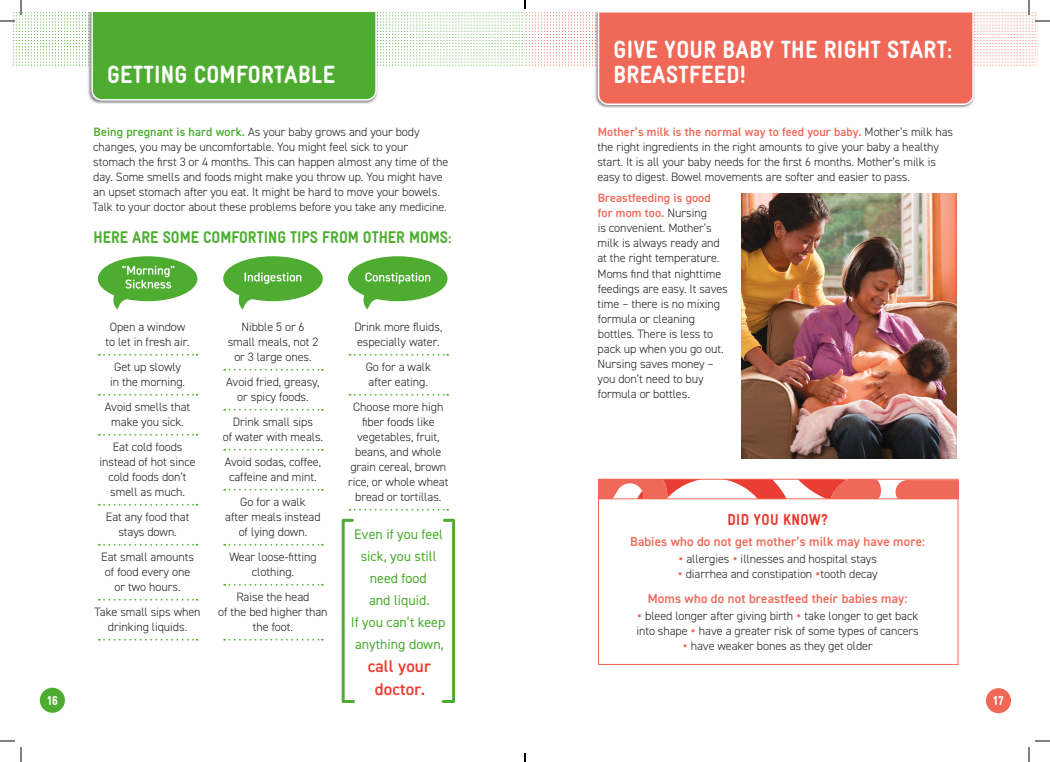
<style>
.page{position:relative;width:1050px;height:762px;background:#fff}
.page>*{position:absolute;margin:0;border:0;box-sizing:border-box;transform-origin:0 0}
.t1{font:900 25px/25px "WIC Gravur Condensed";letter-spacing:.01em;color:#fff}
.t2{font:900 17px "WIC Gravur Condensed";color:#4ead31}
.t3{font:600 17px/23px "DIN2014";letter-spacing:.01em;color:#ea3d33;text-align:center}
.t4{font:900 16px "WIC Gravur Condensed";letter-spacing:.02em;color:#ea3d33}
.t5{font:14px/22px "DIN2014";color:#4ead31;text-align:center}
.t6{font:600 13px "DIN2014";letter-spacing:.01em;color:#f06857}
.t7{font:900 13px "WIC Gravur Condensed";color:#fff}
.t8{font:300 12.1px/15px "DIN2014";letter-spacing:-.005em;color:#231f20;text-align:center}
.s1{font-weight:600;color:#4ead31}
.s2{font-weight:600;color:#f06857}
.s3{font-size:18.2px;color:#f06857}
</style>
<div class="page">
<svg style="left:99px;top:354px;width:98px;height:2px"></svg>
<svg style="left:99px;top:394px;width:98px;height:2px"></svg>
<svg style="left:99px;top:434px;width:98px;height:2px"></svg>
<svg style="left:99px;top:504px;width:98px;height:2px"></svg>
<svg style="left:99px;top:544px;width:98px;height:2px"></svg>
<svg style="left:99px;top:599px;width:98px;height:2px"></svg>
<svg style="left:99px;top:639px;width:98px;height:2px"></svg>
<svg style="left:224px;top:369px;width:99px;height:2px"></svg>
<svg style="left:224px;top:409px;width:99px;height:2px"></svg>
<svg style="left:224px;top:449px;width:99px;height:2px"></svg>
<svg style="left:224px;top:489px;width:99px;height:2px"></svg>
<svg style="left:224px;top:544px;width:99px;height:2px"></svg>
<svg style="left:224px;top:584px;width:99px;height:2px"></svg>
<svg style="left:224px;top:639px;width:99px;height:2px"></svg>
<svg style="left:350px;top:354px;width:98px;height:2px"></svg>
<svg style="left:350px;top:394px;width:98px;height:2px"></svg>
<svg style="left:350px;top:509px;width:98px;height:2px"></svg>
<svg style="left:98px;top:256px;width:99px;height:54px"></svg>
<svg style="left:223px;top:256px;width:100px;height:54px"></svg>
<svg style="left:348px;top:256px;width:100px;height:54px"></svg>
<svg style="left:341px;top:518px;width:14px;height:185px"></svg>
<svg style="left:441px;top:518px;width:15px;height:185px"></svg>
<img style="left:12px;top:12px;width:1026px;height:53px">
<div style="left:88px;top:12px;width:290px;height:92px;background:#231f20;opacity:.5"></div>
<div style="left:91px;top:12px;width:287px;height:89px;background:#4ead31"></div>
<div style="left:40px;top:688px;width:25px;height:25px;background:#4ead31;border-radius:50%"></div>
<div style="left:594px;top:12px;width:381px;height:97px;background:#231f20;opacity:.5"></div>
<div style="left:597px;top:12px;width:378px;height:94px;background:#f06857"></div>
<img style="left:741px;top:194px;width:216px;height:265px">
<svg style="left:600px;top:481px;width:356px;height:17px"></svg>
<div style="left:598px;top:479px;width:360px;height:186px;border:1px solid #f06857"></div>
<hr style="left:599px;top:498px;width:359px;height:1px;background:#f06857">
<div style="left:986px;top:688px;width:25px;height:25px;background:#f06857;border-radius:50%"></div>
<svg style="left:0;top:0;width:22px;height:22px"></svg>
<svg style="left:0;top:740px;width:22px;height:22px"></svg>
<svg style="left:1028px;top:0;width:22px;height:22px"></svg>
<svg style="left:1028px;top:740px;width:22px;height:22px"></svg>
<svg style="left:524px;top:0;width:2px;height:9px"></svg>
<svg style="left:524px;top:753px;width:2px;height:9px"></svg>
<p class="t7" style="left:47px;top:693px;width:13px">16</p>
<h1 class="t1" style="left:107px;top:63px;width:230px">GETTING COMFORTABLE</h1>
<p class="t8" style="left:92px;top:125px;width:357px;text-align:left"><span class="s1">Being pregnant is hard work.</span> As your baby grows and your body changes, you may be uncomfortable. You might feel sick to your stomach the first 3 or 4 months. This can happen almost any time of the day. Some smells and foods might make you throw up. You might have an upset stomach after you eat. It might be hard to move your bowels.<br>Talk to your doctor about these problems before you take any medicine.</p>
<h2 class="t2" style="left:94px;top:228px;width:360px">HERE ARE SOME COMFORTING TIPS FROM OTHER MOMS:</h2>
<p class="t8" style="left:105px;top:319px;width:86px">Open a window to let in fresh air.</p>
<p class="t8" style="left:110px;top:359px;width:77px">Get up slowly in the morning.</p>
<p class="t8" style="left:105px;top:399px;width:87px">Avoid smells that make you sick.</p>
<p class="t8" style="left:100px;top:439px;width:98px">Eat cold foods instead of hot since cold foods don’t smell as much.</p>
<p class="t8" style="left:106px;top:509px;width:85px">Eat any food that stays down.</p>
<p class="t8" style="left:101px;top:549px;width:94px">Eat small amounts of food every one or two hours.</p>
<p class="t8" style="left:95px;top:604px;width:108px">Take small sips when drinking liquids.</p>
<p class="t8" style="left:228px;top:319px;width:92px">Nibble 5 or 6 small meals, not 2 or 3 large ones.</p>
<p class="t8" style="left:226px;top:374px;width:95px">Avoid fried, greasy, or spicy foods.</p>
<p class="t8" style="left:223px;top:414px;width:102px">Drink small sips<br>of water with meals.</p>
<p class="t8" style="left:225px;top:454px;width:98px">Avoid sodas, coffee, caffeine and mint.</p>
<p class="t8" style="left:225px;top:494px;width:97px">Go for a walk<br>after meals instead of lying down.</p>
<p class="t8" style="left:229px;top:549px;width:89px">Wear loose-fitting clothing.</p>
<p class="t8" style="left:218px;top:589px;width:111px">Raise the head<br>of the bed higher than the foot.</p>
<p class="t8" style="left:354px;top:319px;width:90px;text-align:left">Drink more fluids, especially water.</p>
<p class="t8" style="left:366px;top:359px;width:67px;text-align:left">Go for a walk after eating.</p>
<p class="t8" style="left:348px;top:399px;width:102px">Choose more high fiber foods like vegetables, fruit, beans, and whole grain cereal, brown rice, or whole wheat bread or tortillas.</p>
<p class="t5" style="left:351px;top:523px;width:96px">Even if you feel sick, you still need food<br>and liquid.<br>If you can’t keep anything down,</p>
<h2 class="t3" style="left:368px;top:654px;width:65px">call your doctor.</h2>
<h1 class="t1" style="left:614px;top:37px;width:340px">GIVE YOUR BABY THE RIGHT START:<br>BREASTFEED!</h1>
<p class="t8" style="left:597px;top:125px;width:357px;text-align:left"><span class="s2">Mother’s milk is the normal way to feed your baby.</span> Mother’s milk has the right ingredients in the right amounts to give your baby a healthy start. It is all your baby needs for the first 6 months. Mother’s milk is easy to digest. Bowel movements are softer and easier to pass.</p>
<p class="t8" style="left:597px;top:191px;width:132px;text-align:left"><span class="s2">Breastfeeding is good for mom too.</span> Nursing<br>is convenient. Mother’s milk is always ready and at the right temperature.<br>Moms find that nighttime feedings are easy. It saves time – there is no mixing formula or cleaning bottles. There is less to pack up when you go out.<br>Nursing saves money – you don’t need to buy formula or bottles.</p>
<h3 class="t4" style="left:728px;top:511px;width:102px">DID YOU KNOW?</h3>
<p class="t6" style="left:630px;top:533px;width:297px">Babies who do not get mother’s milk may have more:</p>
<p class="t8" style="left:678px;top:552px;width:200px"><span class="s3">•</span> allergies <span class="s3">•</span> illnesses and hospital stays</p>
<p class="t8" style="left:677px;top:567px;width:202px"><span class="s3">•</span> diarrhea and constipation <span class="s3">•</span>tooth decay</p>
<p class="t6" style="left:648px;top:590px;width:261px">Moms who do not breastfeed their babies may:</p>
<p class="t8" style="left:636px;top:609px;width:284px;text-align:left"><span class="s3">•</span> bleed longer after giving birth <span class="s3">•</span> take longer to get back into shape <span class="s3">•</span> have a greater risk of some types of cancers</p>
<p class="t8" style="left:682px;top:639px;width:192px"><span class="s3">•</span> have weaker bones as they get older</p>
<p class="t7" style="left:993px;top:694px;width:13px">17</p>
</div>
